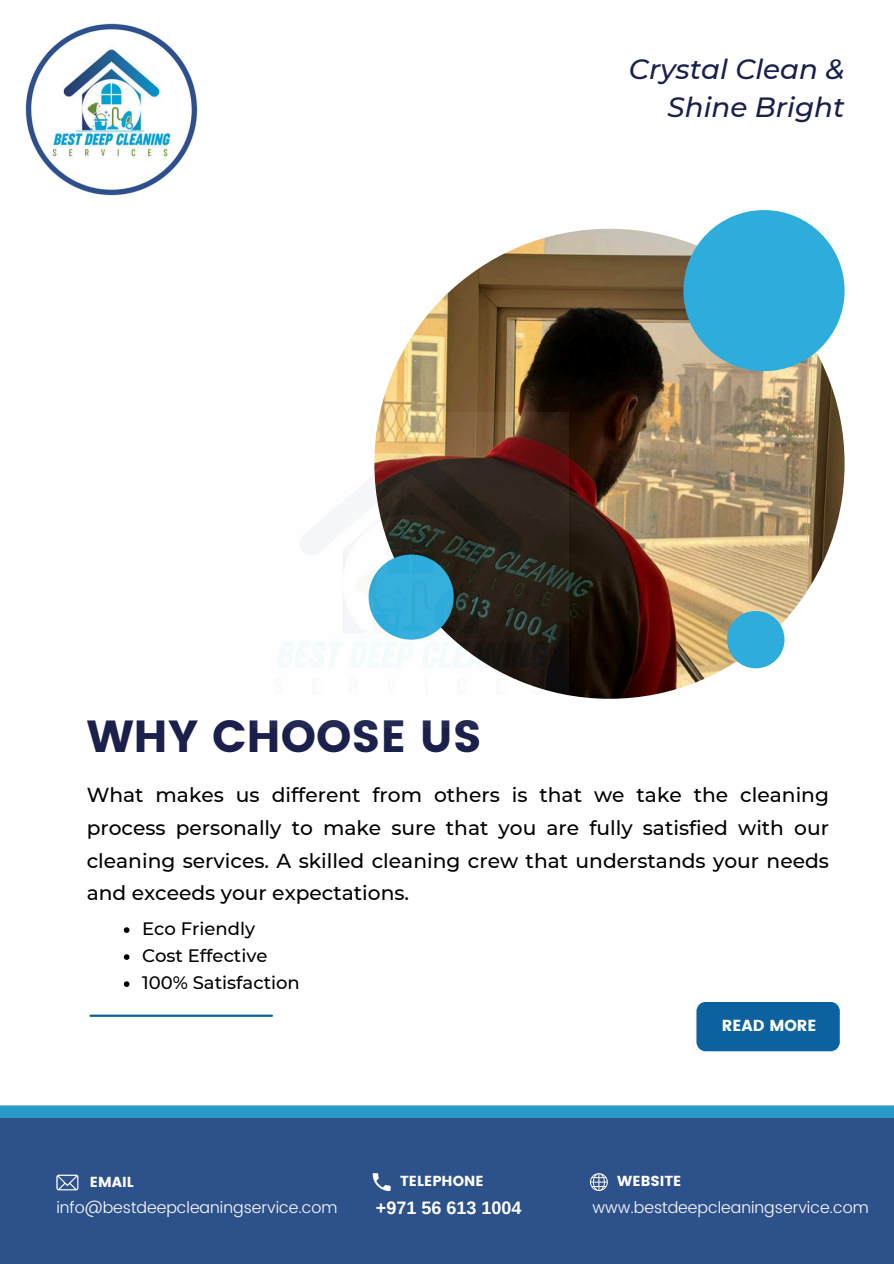
<style>
.page{position:relative;width:894px;height:1264px;background:#fff}
.page>*{position:absolute;margin:0;border:0;box-sizing:border-box;transform-origin:0 0}
.t1{font:44.85px "Poppins";color:#1a204b}
.t2{font:italic 500 27.75px/38.2px "Montserrat";color:#1a204b;text-align:right}
.t3{font:500 20.25px/32.7px "Montserrat";color:#000;text-align:justify}
.t4{font:500 18px "Montserrat";color:#000}
.t5{font:700 18px "Arimo";color:#fff}
.t6{font:300 15.9px "Poppins";color:#fff}
.t7{font:15.9px "Poppins";color:#fff}
.t8{font:14.55px "Poppins";color:#fff}
</style>
<div class="page">
<hr style="left:90px;top:1014px;width:182px;height:2px;background:#0c62a1">
<img style="left:374px;top:229px;width:470px;height:469px;border-radius:50%">
<div style="left:727px;top:611px;width:57px;height:57px;background:#2eacdb;border-radius:50%"></div>
<div style="left:683px;top:210px;width:161px;height:161px;background:#2eacdb;border-radius:50%"></div>
<div style="left:696px;top:1001px;width:143px;height:50px;background:#0c62a1;border-radius:9px"></div>
<svg style="left:124px;top:927px;width:5px;height:5px"></svg>
<svg style="left:124px;top:954px;width:5px;height:5px"></svg>
<svg style="left:124px;top:981px;width:5px;height:5px"></svg>
<img style="left:23px;top:20px;width:177px;height:178px;border-radius:50%">
<div style="left:0;top:1105px;width:893px;height:158px;background:#279ac8"></div>
<div style="left:0;top:1117px;width:893px;height:146px;background:#2d518b"></div>
<svg style="left:372px;top:1173px;width:18px;height:17px"></svg>
<svg style="left:56px;top:1174px;width:22px;height:16px"></svg>
<svg style="left:590px;top:1173px;width:17px;height:17px"></svg>
<img style="left:275px;top:412px;width:293px;height:284px">
<p class="t2" style="left:628px;top:50px;width:217px">Crystal Clean &amp;<br>Shine Bright</p>
<p class="t1" style="left:87px;top:710px;width:396px">WHY CHOOSE US</p>
<p class="t3" style="left:87px;top:778px;width:743px">What makes us different from others is that we take the cleaning process personally to make sure that you are fully satisfied with our cleaning services. A skilled cleaning crew that understands your needs and exceeds your expectations.</p>
<h1 class="t4" style="left:142px;top:917px;width:115px">Eco Friendly</h1>
<h3 class="t4" style="left:142px;top:944px;width:127px">Cost Effective</h3>
<p class="t4" style="left:142px;top:971px;width:159px">100% Satisfaction</p>
<h6 class="t8" style="left:90px;top:1173px;width:45px">EMAIL</h6>
<p class="t8" style="left:400px;top:1172px;width:85px">TELEPHONE</p>
<h6 class="t6" style="left:56px;top:1197px;width:282px">info@bestdeepcleaningservice.com</h6>
<p class="t5" style="left:376px;top:1198px;width:147px">+971 56 613 1004</p>
<h2 class="t7" style="left:721px;top:1015px;width:96px">READ MORE</h2>
<p class="t8" style="left:617px;top:1172px;width:66px">WEBSITE</p>
<h6 class="t6" style="left:592px;top:1197px;width:277px">www.bestdeepcleaningservice.com</h6>
</div>
